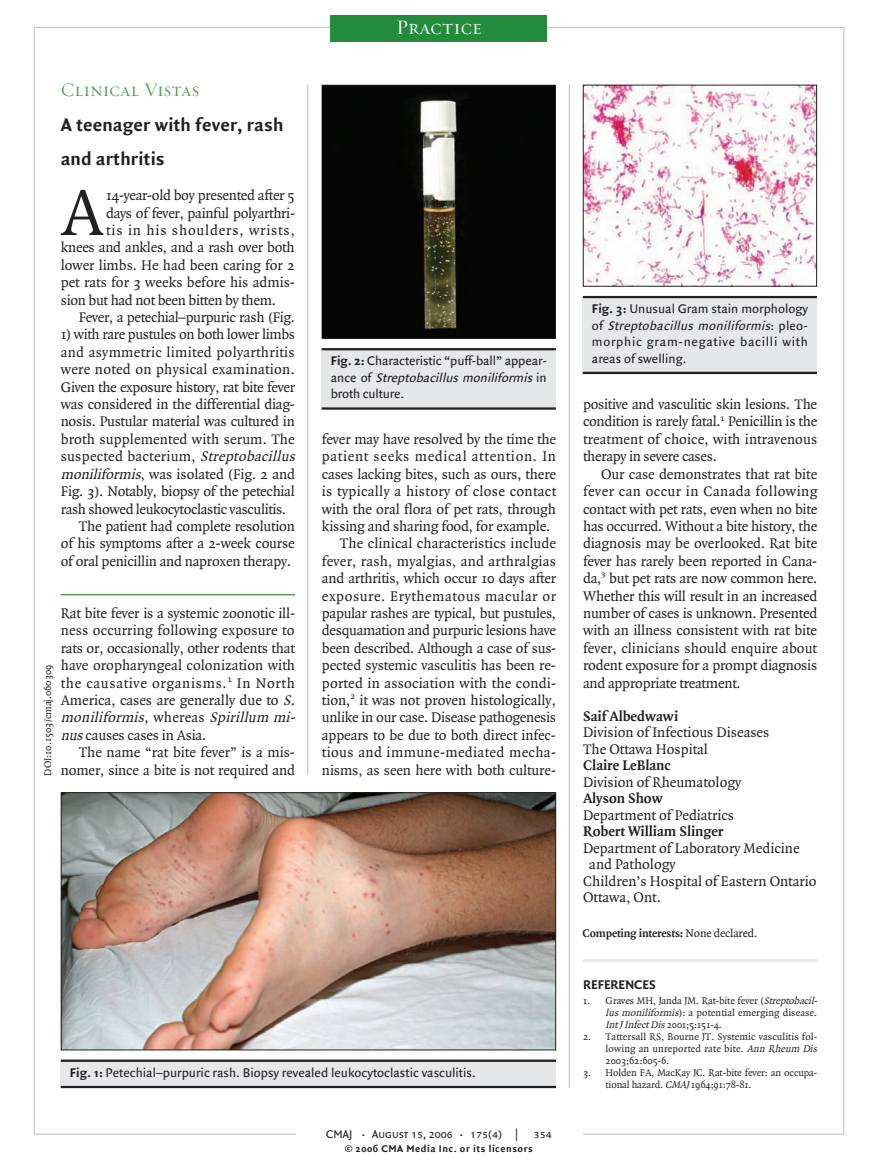
<style>
.page{position:relative;width:878px;height:1175px;background:#fff}
.page>*{position:absolute;margin:0;border:0;box-sizing:border-box;transform-origin:0 0}
.t1{font:70.35px "Quadraat";color:#231f20}
.t2{font:21px "Requiem Display HTF Small Caps";letter-spacing:.005em;color:#fff}
.t3{font:700 19.5px/34.8px "Quadraat Sans";letter-spacing:.005em;color:#231f20}
.t4{font:19.5px "Requiem Display HTF Small Caps";color:#549b58}
.t5{font:15px/17.4px "Quadraat";letter-spacing:-.005em;color:#231f20}
.t6{font:15px "Quadraat";letter-spacing:-.025em;color:#231f20}
.t7{font:15px "Quadraat";letter-spacing:.015em;color:#231f20}
.t8{font:15px "Quadraat";letter-spacing:.02em;color:#231f20}
.t9{font:700 15px "Quadraat";color:#231f20}
.t10{font:15px "Quadraat";letter-spacing:.045em;color:#231f20}
.t11{font:15px "Quadraat";letter-spacing:.035em;color:#231f20}
.t12{font:15px "Quadraat";letter-spacing:.025em;color:#231f20}
.t13{font:15px "Quadraat";letter-spacing:.055em;color:#231f20}
.t14{font:13.5px/16.5px "Quadraat Sans";color:#231f20;text-align:justify}
.t15{font:700 13.5px "Quadraat Sans";letter-spacing:-.01em;color:#231f20}
.t16{font:700 12px "Quadraat";letter-spacing:-.01em;color:#231f20}
.t17{font:12px "Quadraat Sans Caps";color:#231f20}
.t18{font:10.5px/12px "Quadraat";color:#231f20}
.t19{font:700 10.5px "Quadraat Sans";letter-spacing:.05em;color:#231f20}
.s1{font-style:italic}
.s2{font-weight:700}
.s3{font-size:9px}
.s4{font-weight:400}
</style>
<div class="page">
<hr style="left:61px;top:594px;width:234px;height:1px;background:#549b58">
<hr style="left:583px;top:959px;width:234px;height:3px;background:#e6e7e9">
<hr style="left:569px;top:85px;width:1px;height:1003px;background:#bcbdc0">
<hr style="left:307px;top:85px;width:1px;height:690px;background:#bcbdc0">
<div style="left:331px;top:15px;width:216px;height:26px;background:#238b3c"></div>
<img style="left:63px;top:794px;width:491px;height:254px">
<div style="left:61px;top:792px;width:495px;height:258px;border:1px solid #231f20"></div>
<div style="left:61px;top:1059px;width:495px;height:29px;background:#e6e7e9"></div>
<hr style="left:61px;top:1059px;width:495px;height:2px;background:#231f20">
<hr style="left:61px;top:1085px;width:495px;height:3px;background:#231f20">
<img style="left:324px;top:87px;width:230px;height:250px">
<div style="left:322px;top:85px;width:234px;height:254px;border:1px solid #231f20"></div>
<div style="left:322px;top:348px;width:234px;height:62px;background:#e6e7e9"></div>
<hr style="left:322px;top:348px;width:234px;height:2px;background:#231f20">
<hr style="left:322px;top:407px;width:234px;height:2px;background:#231f20">
<img style="left:585px;top:87px;width:230px;height:198px">
<div style="left:583px;top:85px;width:234px;height:202px;border:1px solid #231f20"></div>
<div style="left:583px;top:296px;width:234px;height:78px;background:#e6e7e9"></div>
<hr style="left:583px;top:296px;width:234px;height:2px;background:#231f20">
<hr style="left:583px;top:372px;width:234px;height:2px;background:#231f20">
<h3 class="t4" style="left:61px;top:78px;width:140px">Clinical Vistas</h3>
<h3 class="t3" style="left:61px;top:107px;width:224px">A teenager with fever, rash and arthritis</h3>
<h1 class="t1" style="left:61px;top:180px;width:44px">A</h1>
<p class="t5" style="left:106px;top:187px;width:190px">14-year-old boy presented after 5</p>
<p class="t5" style="left:106px;top:204px;width:190px">days of fever, painful polyarthri-</p>
<p class="t13" style="left:106px;top:223px;width:190px">tis in his shoulders, wrists,</p>
<p class="t5" style="left:61px;top:239px;width:235px">knees and ankles, and a rash over both</p>
<p class="t5" style="left:61px;top:257px;width:235px">lower limbs. He had been caring for 2</p>
<p class="t5" style="left:61px;top:274px;width:235px">pet rats for 3 weeks before his admis-</p>
<p class="t5" style="left:61px;top:291px;width:217px">sion but had not been bitten by them.</p>
<p class="t6" style="left:79px;top:310px;width:218px">Fever, a petechial–purpuric rash (Fig.</p>
<p class="t6" style="left:61px;top:328px;width:236px">1) with rare pustules on both lower limbs</p>
<p class="t8" style="left:61px;top:345px;width:235px">and asymmetric limited polyarthritis</p>
<p class="t7" style="left:61px;top:362px;width:235px">were noted on physical examination.</p>
<p class="t6" style="left:61px;top:380px;width:236px">Given the exposure history, rat bite fever</p>
<p class="t5" style="left:61px;top:396px;width:235px">was considered in the differential diag-</p>
<p class="t5" style="left:61px;top:413px;width:235px">nosis. Pustular material was cultured in</p>
<p class="t5" style="left:61px;top:431px;width:235px">broth supplemented with serum. The</p>
<p class="t7" style="left:61px;top:449px;width:239px">suspected bacterium, <span class="s1">Streptobacillus</span></p>
<p class="t5" style="left:61px;top:465px;width:236px"><span class="s1">moniliformis</span>, was isolated (Fig. 2 and</p>
<p class="t5" style="left:61px;top:483px;width:235px">Fig. 3). Notably, biopsy of the petechial</p>
<p class="t6" style="left:61px;top:502px;width:227px">rash showed leukocytoclastic vasculitis.</p>
<p class="t5" style="left:79px;top:518px;width:218px">The patient had complete resolution</p>
<p class="t5" style="left:61px;top:535px;width:235px">of his symptoms after a 2-week course</p>
<p class="t5" style="left:61px;top:552px;width:232px">of oral penicillin and naproxen therapy.</p>
<p class="t5" style="left:61px;top:605px;width:239px">Rat bite fever is a systemic zoonotic ill&shy;ness occurring following exposure to rats or, occasionally, other rodents that have oropharyngeal colonization with the causative organisms.<sup>1</sup> In North America, cases are generally due to <span class="s1">S. moniliformis</span>, w h e r e a s <span class="s1">Spirillum mi&shy;nus</span>causes cases in Asia.</p>
<p class="t5" style="left:61px;top:744px;width:236px;text-align:right">The name “rat bite fever” is a mis&shy;nomer, since a bite is not required and</p>
<p class="t18" style="left:42px;top:775px;width:112px;rotate:-90deg">DOI:10.1503/cmaj.060309</p>
<h2 class="t2" style="left:396px;top:15px;width:87px">Practice</h2>
<p class="t14" style="left:331px;top:353px;width:218px"><span class="s2">Fig. 2:</span> Characteristic “puff-ball” appear&shy;a n c e o f <span class="s1">Streptobacillus moniliformis</span> i n broth culture.</p>
<p class="t5" style="left:322px;top:431px;width:236px">fever may have resolved by the time the</p>
<p class="t10" style="left:322px;top:449px;width:235px">patient seeks medical attention. In</p>
<p class="t5" style="left:322px;top:465px;width:236px">cases lacking bites, such as ours, there</p>
<p class="t8" style="left:322px;top:484px;width:236px">is typically a history of close contact</p>
<p class="t5" style="left:322px;top:500px;width:236px">with the oral flora of pet rats, through</p>
<p class="t5" style="left:322px;top:518px;width:230px">kissing and sharing food, for example.</p>
<p class="t5" style="left:340px;top:535px;width:218px">The clinical characteristics include</p>
<p class="t5" style="left:322px;top:552px;width:235px">fever, rash, myalgias, and arthralgias</p>
<p class="t5" style="left:322px;top:570px;width:236px">and arthritis, which occur 10 days after</p>
<p class="t11" style="left:322px;top:589px;width:236px">exposure. Erythematous macular or</p>
<p class="t5" style="left:322px;top:605px;width:236px">papular rashes are typical, but pustules,</p>
<p class="t5" style="left:322px;top:622px;width:236px">desquamation and purpuric lesions have</p>
<p class="t5" style="left:322px;top:639px;width:236px">been described. Although a case of sus-</p>
<p class="t5" style="left:322px;top:657px;width:235px">pected systemic vasculitis has been re-</p>
<p class="t7" style="left:322px;top:676px;width:236px">ported in association with the condi-</p>
<p class="t5" style="left:322px;top:692px;width:235px">tion,<sup>2</sup> it was not proven histologically,</p>
<p class="t5" style="left:322px;top:709px;width:236px">unlike in our case. Disease pathogenesis</p>
<p class="t5" style="left:322px;top:726px;width:235px">appears to be due to both direct infec-</p>
<p class="t12" style="left:322px;top:745px;width:236px">tious and immune-mediated mecha-</p>
<p class="t5" style="left:322px;top:761px;width:235px">nisms, as seen here with both culture-</p>
<p class="t14" style="left:70px;top:1064px;width:407px"><span class="s2">Fig. 1:</span> Petechial–purpuric rash. Biopsy revealed leukocytoclastic vasculitis.</p>
<p class="t17" style="left:326px;top:1127px;width:227px">CMAJ <span class="s3">•</span> August 15, 2006 <span class="s3">•</span> 175(4) | 354</p>
<p class="t19" style="left:345px;top:1142px;width:189px">© 2006 CMA Media Inc. or its licensors</p>
<p class="t14" style="left:592px;top:301px;width:218px"><span class="s2">Fig. 3:</span> Unusual Gram stain morphology o f <span class="s1">Streptobacillus moniliformis</span>: p l e o - morphic gram-negative bacilli with areas of swelling.</p>
<p class="t5" style="left:583px;top:396px;width:236px;text-align:justify">positive and vasculitic skin lesions. The condition is rarely fatal.<sup>1</sup> Penicillin is the treatment of choice, with intravenous therapy in severe cases.</p>
<p class="t5" style="left:583px;top:465px;width:236px;text-align:justify;text-indent:18px">Our case demonstrates that rat bite fever can occur in Canada following contact with pet rats, even when no bite has occurred. Without a bite history, the diagnosis may be overlooked. Rat bite fever has rarely been reported in Cana&shy;da,<sup>3</sup> but pet rats are now common here.<br>Whether this will result in an increased number of cases is unknown. Presented with an illness consistent with rat bite fever, clinicians should enquire about rodent exposure for a prompt diagnosis and appropriate treatment.</p>
<p class="t9" style="left:583px;top:709px;width:97px">Saif Albedwawi</p>
<p class="t5" style="left:583px;top:724px;width:188px;line-height:16.5px">Division of Infectious Diseases<br>The Ottawa Hospital</p>
<p class="t9" style="left:583px;top:758px;width:89px">Claire LeBlanc</p>
<p class="t5" style="left:583px;top:773px;width:160px">Division of Rheumatology</p>
<p class="t9" style="left:583px;top:791px;width:81px">Alyson Show</p>
<p class="t5" style="left:583px;top:806px;width:153px">Department of Pediatrics</p>
<p class="t9" style="left:583px;top:824px;width:142px">Robert William Slinger</p>
<p class="t5" style="left:583px;top:839px;width:218px">Department of Laboratory Medicine</p>
<p class="t5" style="left:589px;top:856px;width:88px">and Pathology</p>
<p class="t5" style="left:583px;top:872px;width:235px">Children’s Hospital of Eastern Ontario</p>
<p class="t5" style="left:583px;top:889px;width:79px">Ottawa, Ont.</p>
<p class="t16" style="left:582px;top:927px;width:176px">Competing interests: <span class="s4">None declared.</span></p>
<p class="t15" style="left:583px;top:977px;width:74px">REFERENCES</p>
<p class="t18" style="left:605px;top:995px;width:215px;text-indent:-22px">1. Graves MH, Janda JM. Rat-bite fever (<span class="s1">Streptobacil&shy;lus moniliformis</span>): a potential emerging disease.<br><span class="s1">IntJ InfectDis</span>2001;5:151-4.</p>
<p class="t18" style="left:605px;top:1031px;width:215px;text-indent:-23px">2. Tattersall RS, Bourne JT. Systemic vasculitis fol&shy;lowing an unreported rate bite. <span class="s1">Ann Rheum Dis<br></span>2003;62:605-6.</p>
<p class="t18" style="left:605px;top:1067px;width:213px;text-indent:-23px">3. Holden FA, MacKay JC. Rat-bite fever: an occupa&shy;tional hazard. <span class="s1">CMAJ</span>1964;91:78-81.</p>
</div>
